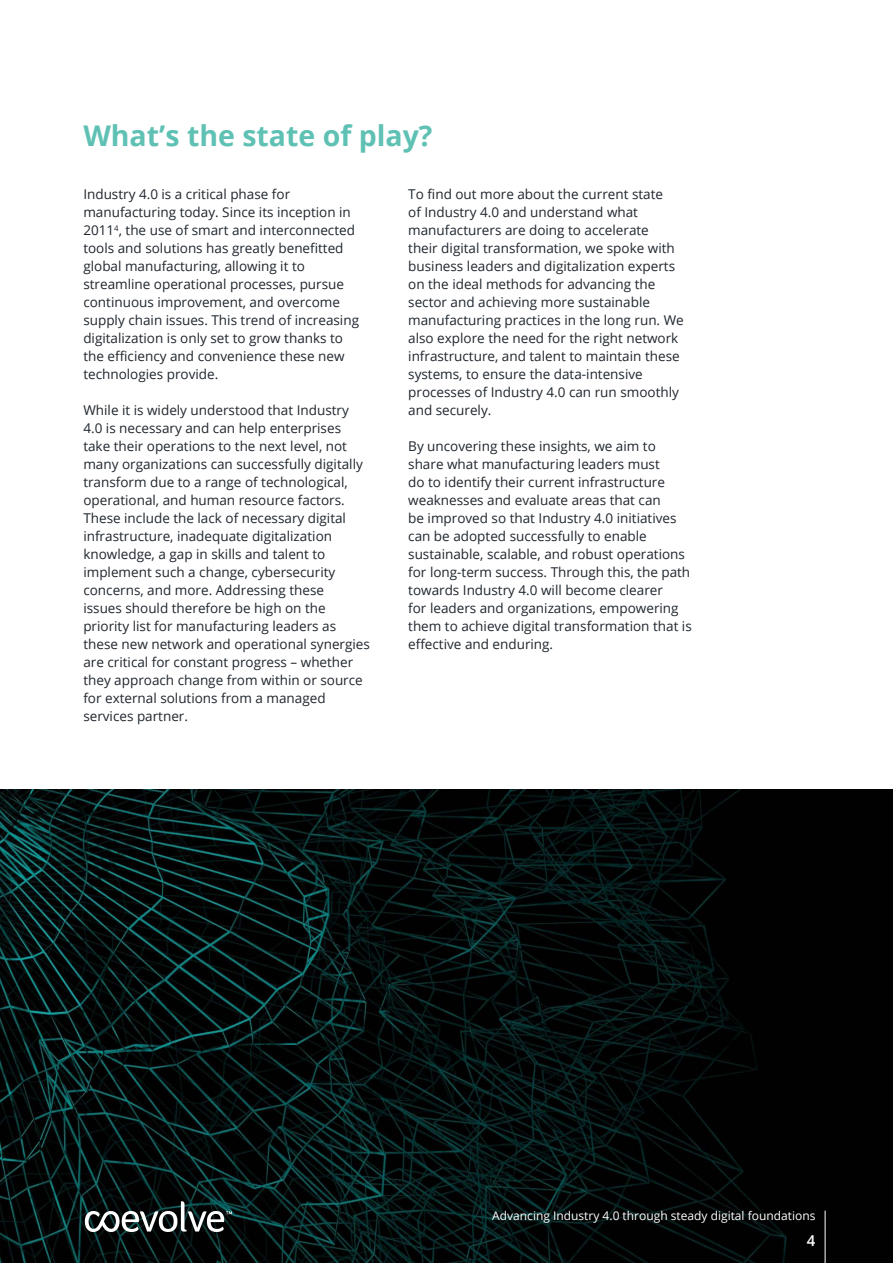
<style>
.page{position:relative;width:893px;height:1263px;background:#fff}
.page>*{position:absolute;margin:0;border:0;box-sizing:border-box;transform-origin:0 0}
.t1{font:700 28.5px "Open Sans";color:#5fc1b4}
.t2{font:600 15px "Open Sans";color:#fff}
.t3{font:13.5px/18px "Open Sans";color:#1f262e}
.t4{font:12px "Open Sans";color:#fff}
</style>
<div class="page">
<img style="left:0;top:789px;width:893px;height:474px">
<hr style="left:825px;top:1210px;width:1px;height:53px;background:#fff">
<svg style="left:85px;top:1201px;width:147px;height:31px"></svg>
<h1 class="t1" style="left:83px;top:116px;width:351px">What’s the state of play?</h1>
<p class="t3" style="left:83px;top:185px;width:277px">Industry 4.0 is a critical phase for manufacturing today. Since its inception in 2011<sup>4</sup>, the use of smart and interconnected tools and solutions has greatly benefitted global manufacturing, allowing it to streamline operational processes, pursue continuous improvement, and overcome supply chain issues. This trend of increasing digitalization is only set to grow thanks to the efficiency and convenience these new technologies provide.</p>
<p class="t3" style="left:83px;top:401px;width:288px">While it is widely understood that Industry 4.0 is necessary and can help enterprises take their operations to the next level, not many organizations can successfully digitally transform due to a range of technological, operational, and human resource factors.<br>These include the lack of necessary digital infrastructure, inadequate digitalization knowledge, a gap in skills and talent to implement such a change, cybersecurity concerns, and more. Addressing these<br>issues should therefore be high on the priority list for manufacturing leaders as these new network and operational synergies are critical for constant progress – whether they approach change from within or source for external solutions from a managed services partner.</p>
<p class="t3" style="left:408px;top:185px;width:277px">To find out more about the current state<br>of Industry 4.0 and understand what manufacturers are doing to accelerate<br>their digital transformation, we spoke with business leaders and digitalization experts on the ideal methods for advancing the sector and achieving more sustainable manufacturing practices in the long run. We also explore the need for the right network infrastructure, and talent to maintain these systems, to ensure the data-intensive processes of Industry 4.0 can run smoothly and securely.</p>
<p class="t3" style="left:408px;top:437px;width:285px">By uncovering these insights, we aim to share what manufacturing leaders must<br>do to identify their current infrastructure weaknesses and evaluate areas that can<br>be improved so that Industry 4.0 initiatives can be adopted successfully to enable sustainable, scalable, and robust operations for long-term success. Through this, the path towards Industry 4.0 will become clearer<br>for leaders and organizations, empowering them to achieve digital transformation that is effective and enduring.</p>
<p class="t4" style="left:492px;top:1207px;width:325px">Advancing Industry 4.0 through steady digital foundations</p>
<p class="t2" style="left:807px;top:1230px;width:10px">4</p>
</div>
